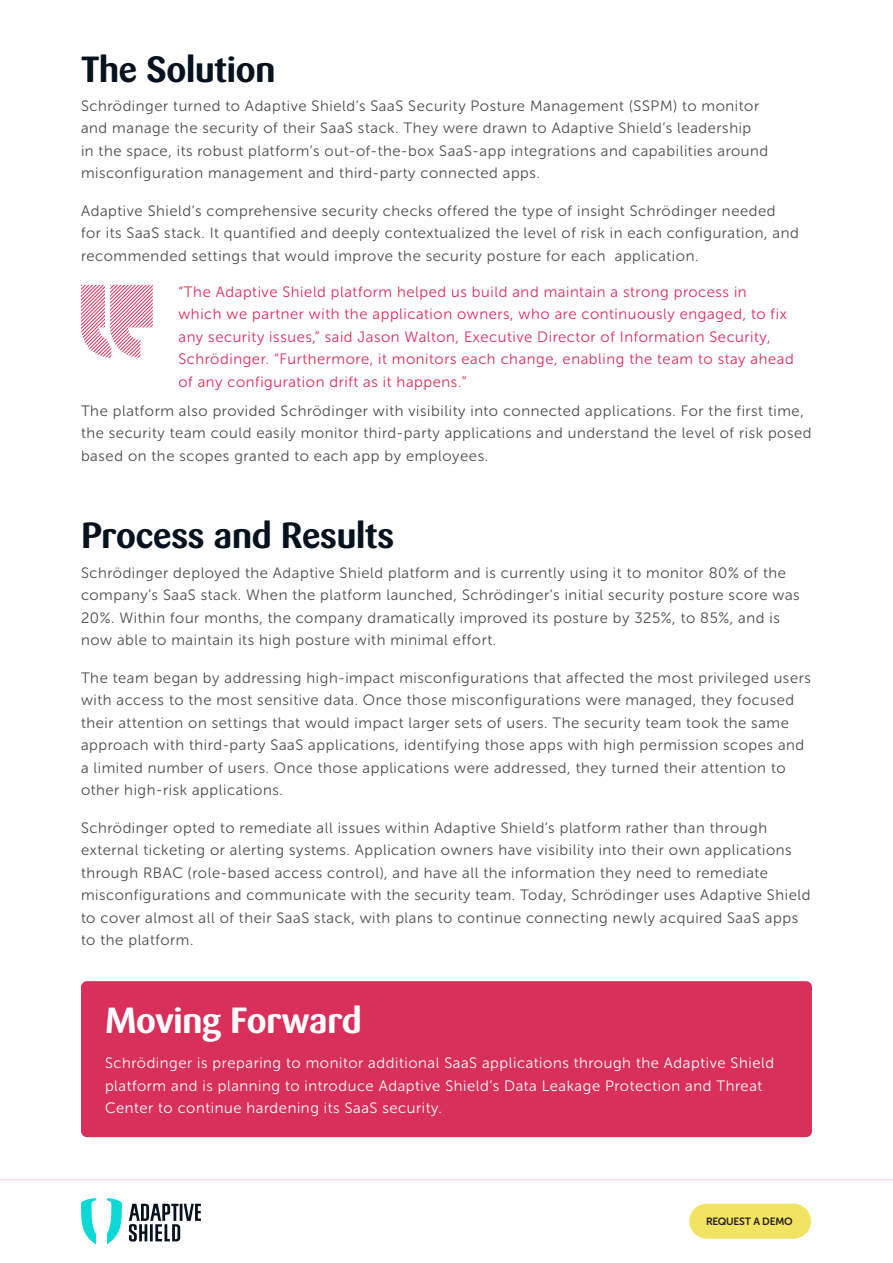
<style>
.page{position:relative;width:893px;height:1263px;background:#fff}
.page>*{position:absolute;margin:0;border:0;box-sizing:border-box;transform-origin:0 0}
.t1{font:700 36px "Sari";letter-spacing:-.025em;color:#06121e}
.t2{font:700 36px "Sari";letter-spacing:-.025em;color:#fff}
.body{font:15px/22.5px "Museo Sans Rounded 300";letter-spacing:.04em;color:#4c4c4c}
.quote{font:15px/22.5px "Museo Sans Rounded 300";letter-spacing:.04em;color:#d82f5b}
.body-2{font:15px/22.5px "Museo Sans Rounded 300";letter-spacing:.04em;color:#fff}
.t3{font:10.5px "Museo Sans Rounded 700";letter-spacing:-.02em;color:#231f20}
</style>
<div class="page">
<svg style="left:81px;top:1198px;width:15px;height:46px"></svg>
<svg style="left:107px;top:1198px;width:15px;height:46px"></svg>
<svg style="left:129px;top:1204px;width:72px;height:37px"></svg>
<div style="left:689px;top:1204px;width:122px;height:35px;background:#f0e462;border-radius:17px"></div>
<hr style="left:0;top:1179px;width:893px;height:1px;background:#f5cbd6">
<svg style="left:81px;top:285px;width:72px;height:73px"></svg>
<div style="left:81px;top:981px;width:731px;height:156px;background:#d82f5b;border-radius:6px"></div>
<p class="t1" style="left:81px;top:47px;width:196px">The Solution</p>
<p class="body" style="left:81px;top:95px;width:689px">Schrödinger turned to Adaptive Shield’s SaaS Security Posture Management (SSPM) to monitor and manage the security of their SaaS stack. They were drawn to Adaptive Shield’s leadership<br>in the space, its robust platform’s out-of-the-box SaaS-app integrations and capabilities around misconfiguration management and third-party connected apps.</p>
<p class="body" style="left:81px;top:200px;width:719px">Adaptive Shield’s comprehensive security checks offered the type of insight Schrödinger needed for its SaaS stack. It quantified and deeply contextualized the level of risk in each configuration, and recommended settings that would improve the security posture for each application.</p>
<p class="quote" style="left:178px;top:280px;width:617px">“The Adaptive Shield platform helped us build and maintain a strong process in<br>which we partner with the application owners, who are continuously engaged, to fix any security issues,” said Jason Walton, Executive Director of Information Security, Schrödinger. “Furthermore, it monitors each change, enabling the team to stay ahead of any configuration drift as it happens.”</p>
<p class="body" style="left:81px;top:399px;width:732px">The platform also provided Schrödinger with visibility into connected applications. For the first time, the security team could easily monitor third-party applications and understand the level of risk posed based on the scopes granted to each app by employees.</p>
<p class="t1" style="left:81px;top:514px;width:315px">Process and Results</p>
<p class="body" style="left:81px;top:561px;width:720px">Schrödinger deployed the Adaptive Shield platform and is currently using it to monitor 80% of the company’s SaaS stack. When the platform launched, Schrödinger’s initial security posture score was 20%. Within four months, the company dramatically improved its posture by 325%, to 85%, and is now able to maintain its high posture with minimal effort.</p>
<p class="body" style="left:81px;top:666px;width:731px">The team began by addressing high-impact misconfigurations that affected the most privileged users with access to the most sensitive data. Once those misconfigurations were managed, they focused their attention on settings that would impact larger sets of users. The security team took the same approach with third-party SaaS applications, identifying those apps with high permission scopes and a limited number of users. Once those applications were addressed, they turned their attention to other high-risk applications.</p>
<p class="body" style="left:81px;top:816px;width:731px">Schrödinger opted to remediate all issues within Adaptive Shield’s platform rather than through external ticketing or alerting systems. Application owners have visibility into their own applications through RBAC (role-based access control), and have all the information they need to remediate misconfigurations and communicate with the security team. Today, Schrödinger uses Adaptive Shield to cover almost all of their SaaS stack, with plans to continue connecting newly acquired SaaS apps to the platform.</p>
<p class="t2" style="left:105px;top:998px;width:259px">Moving Forward</p>
<p class="body-2" style="left:105px;top:1052px;width:671px">Schrödinger is preparing to monitor additional SaaS applications through the Adaptive Shield platform and is planning to introduce Adaptive Shield’s Data Leakage Protection and Threat<br>Center to continue hardening its SaaS security.</p>
<p class="t3" style="left:706px;top:1216px;width:88px">REQUEST A DEMO</p>
</div>
